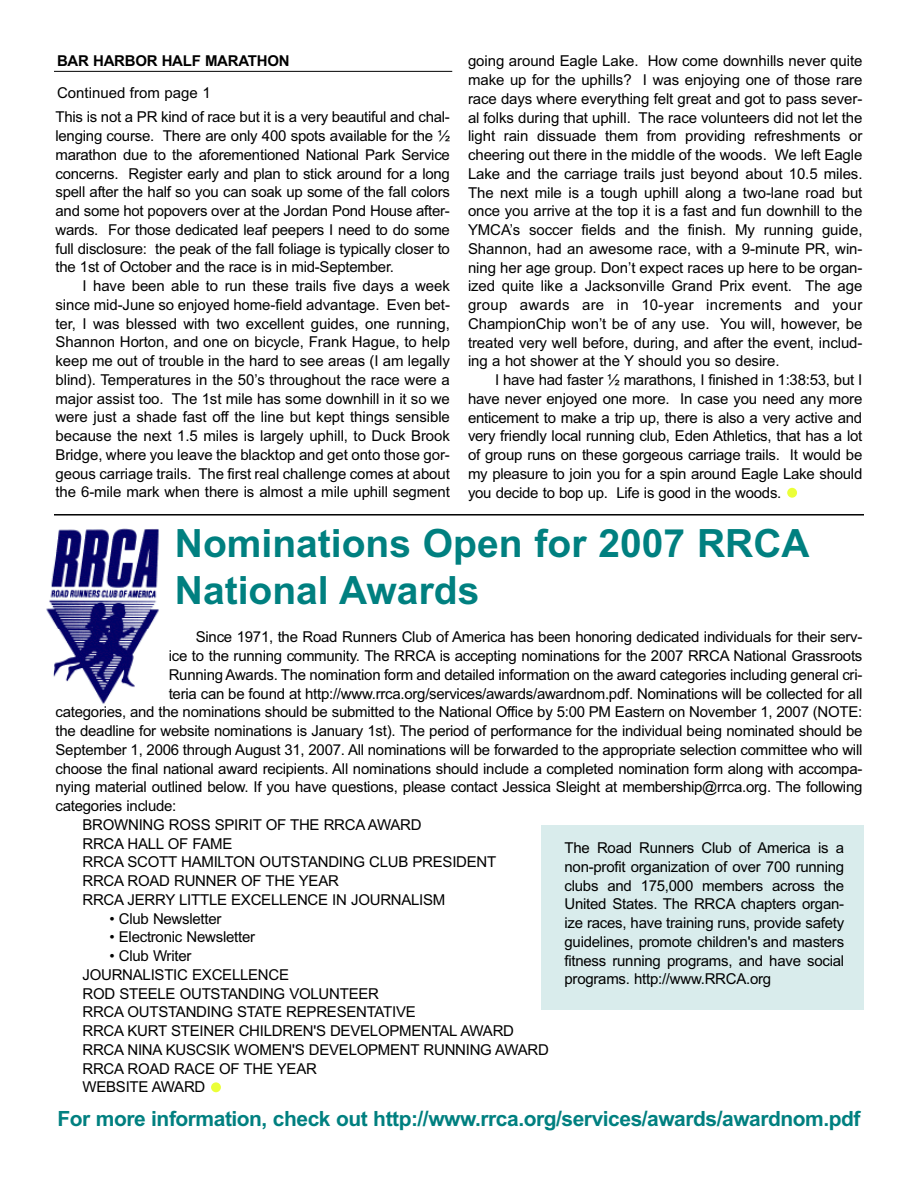
<style>
.page{position:relative;width:918px;height:1188px;background:#fff}
.page>*{position:absolute;margin:0;border:0;box-sizing:border-box;transform-origin:0 0}
.t1{font:700 39px/46.8px "Arial";color:#008080}
.t2{font:700 21px "Arial";letter-spacing:-.02em;color:#008080}
.t3{font:15px/18.8px "Arial";letter-spacing:-.015em;color:#000;text-align:justify}
.t4{font:700 15px "Arial";letter-spacing:-.015em;color:#000}
</style>
<div class="page">
<div style="left:787px;top:488px;width:10px;height:10px;background:#ebff38;border-radius:50%"></div>
<hr style="left:54px;top:71px;width:398px;height:1px;background:#000">
<hr style="left:54px;top:514px;width:810px;height:2px;background:#000">
<div style="left:211px;top:1082px;width:10px;height:10px;background:#ebff38;border-radius:50%"></div>
<img style="left:46px;top:528px;width:113px;height:176px">
<div style="left:541px;top:825px;width:323px;height:185px;background:#d9ecec"></div>
<p class="t4" style="left:57px;top:52px;width:234px">BAR HARBOR HALF MARATHON</p>
<p class="t3" style="left:57px;top:84px;width:155px">Continued from page 1</p>
<p class="t3" style="left:56px;top:108px;width:396px">This is not a PR kind of race but it is a very beautiful and chal&shy;lenging course. There are only 400 spots available for the ½ marathon due to the aforementioned National Park Service concerns. Register early and plan to stick around for a long spell after the half so you can soak up some of the fall colors and some hot popovers over at the Jordan Pond House after&shy;wards. For those dedicated leaf peepers I need to do some full disclosure: the peak of the fall foliage is typically closer to the 1st of October and the race is in mid-September.</p>
<p class="t3" style="left:56px;top:277px;width:396px;text-indent:27px">I have been able to run these trails five days a week since mid-June so enjoyed home-field advantage. Even bet&shy;ter, I was blessed with two excellent guides, one running, Shannon Horton, and one on bicycle, Frank Hague, to help keep me out of trouble in the hard to see areas (I am legally blind). Temperatures in the 50’s throughout the race were a major assist too. The 1st mile has some downhill in it so we were just a shade fast off the line but kept things sensible because the next 1.5 miles is largely uphill, to Duck Brook Bridge, where you leave the blacktop and get onto those gor&shy;geous carriage trails. The first real challenge comes at about the 6-mile mark when there is almost a mile uphill segment</p>
<p class="t3" style="left:468px;top:52px;width:396px">going around Eagle Lake. How come downhills never quite make up for the uphills? I was enjoying one of those rare race days where everything felt great and got to pass sever&shy;al folks during that uphill. The race volunteers did not let the light rain dissuade them from providing refreshments or cheering out there in the middle of the woods. We left Eagle Lake and the carriage trails just beyond about 10.5 miles.<br>The next mile is a tough uphill along a two-lane road but once you arrive at the top it is a fast and fun downhill to the YMCA’s soccer fields and the finish. My running guide, Shannon, had an awesome race, with a 9-minute PR, win&shy;ning her age group. Don’t expect races up here to be organ&shy;ized quite like a Jacksonville Grand Prix event. The age group awards are in 10-year increments and your ChampionChip won’t be of any use. You will, however, be treated very well before, during, and after the event, includ&shy;ing a hot shower at the Y should you so desire.</p>
<p class="t3" style="left:468px;top:371px;width:396px;text-indent:27px">I have had faster ½ marathons, I finished in 1:38:53, but I have never enjoyed one more. In case you need any more enticement to make a trip up, there is also a very active and very friendly local running club, Eden Athletics, that has a lot of group runs on these gorgeous carriage trails. It would be my pleasure to join you for a spin around Eagle Lake should you decide to bop up. Life is good in the woods.</p>
<h1 class="t1" style="left:175px;top:520px;width:636px">Nominations Open for 2007 RRCA<br>National Awards</h1>
<p class="t3" style="left:196px;top:628px;width:668px">Since 1971, the Road Runners Club of America has been honoring dedicated individuals for their serv-</p>
<p class="t3" style="left:169px;top:646px;width:695px">ice to the running community. The RRCA is accepting nominations for the 2007 RRCA National Grassroots</p>
<p class="t3" style="left:169px;top:665px;width:695px">Running Awards. The nomination form and detailed information on the award categories including general cri-</p>
<p class="t3" style="left:169px;top:684px;width:695px">teria can be found at http://www.rrca.org/services/awards/awardnom.pdf. Nominations will be collected for all</p>
<p class="t3" style="left:56px;top:703px;width:808px">categories, and the nominations should be submitted to the National Office by 5:00 PM Eastern on November 1, 2007 (NOTE:</p>
<p class="t3" style="left:56px;top:721px;width:808px">the deadline for website nominations is January 1st). The period of performance for the individual being nominated should be</p>
<p class="t3" style="left:56px;top:740px;width:808px">September 1, 2006 through August 31, 2007. All nominations will be forwarded to the appropriate selection committee who will</p>
<p class="t3" style="left:56px;top:759px;width:809px">choose the final national award recipients. All nominations should include a completed nomination form along with accompa-</p>
<p class="t3" style="left:56px;top:778px;width:808px">nying material outlined below. If you have questions, please contact Jessica Sleight at membership@rrca.org. The following</p>
<p class="t3" style="left:56px;top:796px;width:122px">categories include:</p>
<p class="t3" style="left:83px;top:815px;width:341px">BROWNING ROSS SPIRIT OF THE RRCA AWARD</p>
<p class="t3" style="left:83px;top:834px;width:152px">RRCA HALL OF FAME</p>
<p class="t3" style="left:83px;top:853px;width:415px">RRCA SCOTT HAMILTON OUTSTANDING CLUB PRESIDENT</p>
<p class="t3" style="left:83px;top:871px;width:258px">RRCA ROAD RUNNER OF THE YEAR</p>
<p class="t3" style="left:83px;top:890px;width:364px">RRCA JERRY LITTLE EXCELLENCE IN JOURNALISM</p>
<p class="t3" style="left:110px;top:909px;width:114px">• Club Newsletter</p>
<p class="t3" style="left:110px;top:928px;width:147px">• Electronic Newsletter</p>
<p class="t3" style="left:83px;top:946px;width:468px;text-align:left;text-indent:27px">• Club Writer<br>JOURNALISTIC EXCELLENCE<br>ROD STEELE OUTSTANDING VOLUNTEER<br>RRCA OUTSTANDING STATE REPRESENTATIVE<br>RRCA KURT STEINER CHILDREN'S DEVELOPMENTAL AWARD<br>RRCA NINA KUSCSIK WOMEN'S DEVELOPMENT RUNNING AWARD<br>RRCA ROAD RACE OF THE YEAR<br>WEBSITE AWARD</p>
<p class="t3" style="left:565px;top:839px;width:281px">The Road Runners Club of America is a non-profit organization of over 700 running clubs and 175,000 members across the United States. The RRCA chapters organ&shy;ize races, have training runs, provide safety guidelines, promote children's and masters fitness running programs, and have social programs. http://www.RRCA.org</p>
<h2 class="t2" style="left:57px;top:1107px;width:805px">For more information, check out http://www.rrca.org/services/awards/awardnom.pdf</h2>
</div>
